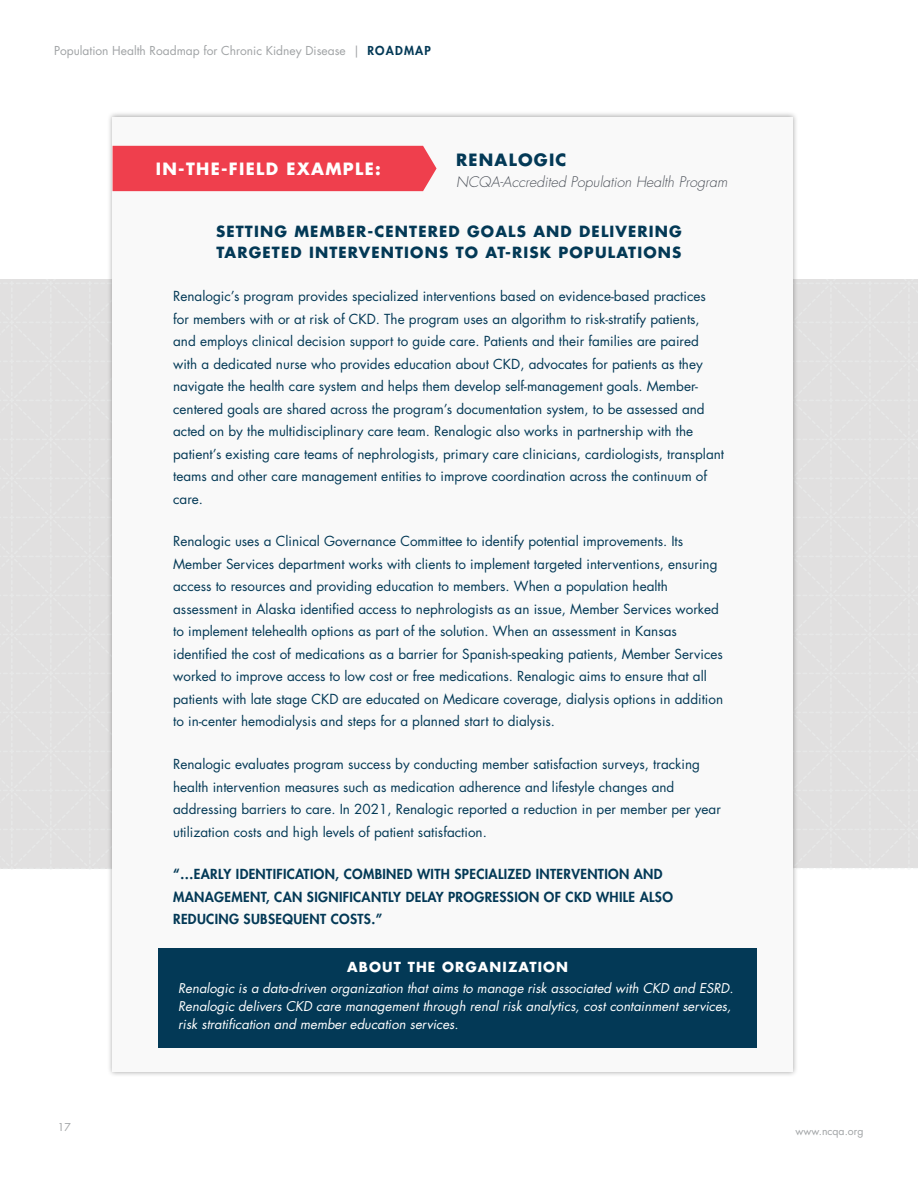
<style>
.page{position:relative;width:918px;height:1188px;background:#fff}
.page>*{position:absolute;margin:0;border:0;box-sizing:border-box;transform-origin:0 0}
.t1{font:700 16.5px "Futura Std";letter-spacing:.08em;color:#fff}
.t2{font:700 16.5px "Futura Std";letter-spacing:.075em;color:#033956}
.t3{font:700 15px/21px "Futura Std";letter-spacing:.075em;color:#033956}
.t4{font:italic 300 14.25px "Futura Std";color:#4d525a}
.t5{font:13.5px/22.5px "Futura Std";color:#033956}
.t6{font:800 13.5px/22.5px "Futura Std";letter-spacing:.025em;color:#033956}
.t7{font:700 13.5px "Futura Std";letter-spacing:.08em;color:#fff}
.t8{font:italic 13.2px/18px "Futura Std";color:#fff}
.t9{font:12px "Futura Std";color:#a0a3a5}
.t10{font:10.5px "Futura Std";color:#a0a3a5}
.s1{font-weight:800;color:#033956}
</style>
<div class="page">
<div style="left:0;top:279px;width:918px;height:590px;background:#e1e0e0"></div>
<div style="left:107px;top:111px;width:692px;height:966px;background:#000;opacity:.35"></div>
<div style="left:113px;top:117px;width:680px;height:954px;background:#f9f9f9"></div>
<div style="left:113px;top:146px;width:324px;height:45px;background:#ef3f4d"></div>
<div style="left:158px;top:948px;width:599px;height:100px;background:#033956"></div>
<p class="t9" style="left:54px;top:43px;width:378px">Population Health Roadmap for Chronic Kidney Disease | <span class="s1">ROADMAP</span></p>
<p class="t1" style="left:156px;top:158px;width:226px">IN-THE-FIELD EXAMPLE:</p>
<p class="t2" style="left:456px;top:149px;width:112px">RENALOGIC</p>
<p class="t4" style="left:456px;top:173px;width:273px">NCQA-Accredited Population Health Program</p>
<p class="t3" style="left:216px;top:221px;width:467px">SETTING MEMBER-CENTERED GOALS AND DELIVERING<br>TARGETED INTERVENTIONS TO AT-RISK POPULATIONS</p>
<p class="t5" style="left:173px;top:285px;width:553px">Renalogic’s program provides specialized interventions based on evidence-based practices for members with or at risk of CKD. The program uses an algorithm to risk-stratify patients, and employs clinical decision support to guide care. Patients and their families are paired with a dedicated nurse who provides education about CKD, advocates for patients as they navigate the health care system and helps them develop self-management goals. Member&shy;centered goals are shared across the program’s documentation system, to be assessed and acted on by the multidisciplinary care team. Renalogic also works in partnership with the patient’s existing care teams of nephrologists, primary care clinicians, cardiologists, transplant teams and other care management entities to improve coordination across the continuum of care.</p>
<p class="t5" style="left:173px;top:530px;width:552px">Renalogic uses a Clinical Governance Committee to identify potential improvements. Its Member Services department works with clients to implement targeted interventions, ensuring access to resources and providing education to members. When a population health assessment in Alaska identified access to nephrologists as an issue, Member Services worked to implement telehealth options as part of the solution. When an assessment in Kansas identified the cost of medications as a barrier for Spanish-speaking patients, Member Services worked to improve access to low cost or free medications. Renalogic aims to ensure that all patients with late stage CKD are educated on Medicare coverage, dialysis options in addition to in-center hemodialysis and steps for a planned start to dialysis.</p>
<p class="t5" style="left:173px;top:753px;width:549px">Renalogic evaluates program success by conducting member satisfaction surveys, tracking health intervention measures such as medication adherence and lifestyle changes and addressing barriers to care. In 2021, Renalogic reported a reduction in per member per year utilization costs and high levels of patient satisfaction.</p>
<p class="t6" style="left:173px;top:863px;width:501px">“…EARLY IDENTIFICATION, COMBINED WITH SPECIALIZED INTERVENTION AND<br>MANAGEMENT, CAN SIGNIFICANTLY DELAY PROGRESSION OF CKD WHILE ALSO<br>REDUCING SUBSEQUENT COSTS.”</p>
<p class="t10" style="left:58px;top:1121px;width:14px">17</p>
<p class="t7" style="left:347px;top:958px;width:222px">ABOUT THE ORGANIZATION</p>
<p class="t8" style="left:178px;top:980px;width:557px">Renalogic is a data-driven organization that aims to manage risk associated with CKD and ESRD.<br>Renalogic delivers CKD care management through renal risk analytics, cost containment services, risk stratification and member education services.</p>
<p class="t10" style="left:796px;top:1124px;width:69px">www.ncqa.org</p>
</div>
